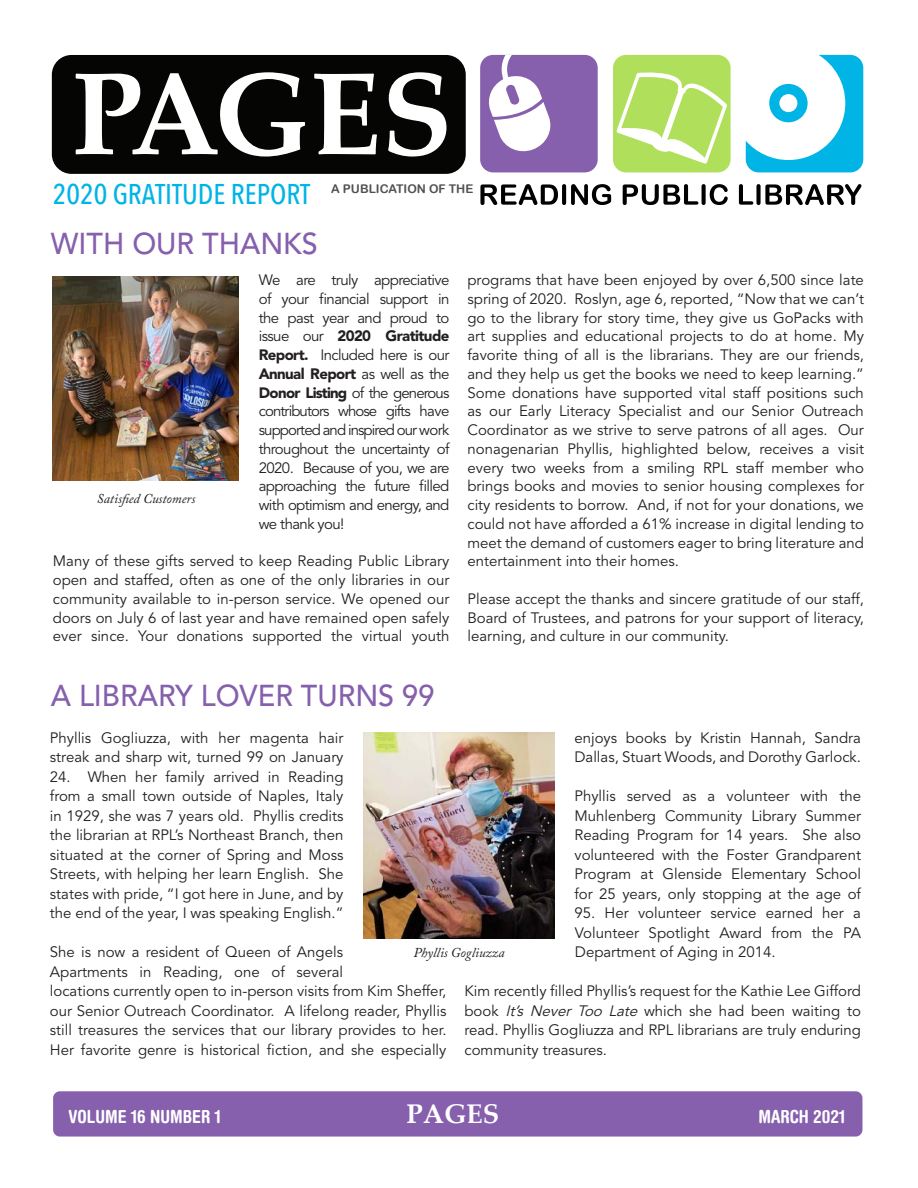
<style>
.page{position:relative;width:918px;height:1188px;background:#fff}
.page>*{position:absolute;margin:0;border:0;box-sizing:border-box;transform-origin:0 0}
.t1{font:500 30px "Avenir";color:#865fad;scale:.96 1}
.t2{font:500 28.5px "Avenir Next Condensed";color:#00b4e5}
.t3{font:700 27px "Palatino Linotype";color:#fff}
.t4{font:700 condensed 18px "Helvetica Rounded LT Std";color:#fff}
.t5{font:15px/18.8px "Avenir";color:#231f20;text-align:justify}
.t6{font:italic 13.5px "Adobe Caslon Pro";color:#231f20}
.t7{font:12px "Arial Rounded MT Bold";color:#515250}
.s1{font-weight:900}
.s2{font-style:italic}
</style>
<div class="page">
<div style="left:53px;top:1091px;width:809px;height:46px;background:#865fad;border-radius:7px"></div>
<div style="left:52px;top:55px;width:414px;height:119px;background:#050504;border-radius:20px"></div>
<svg style="left:76px;top:72px;width:370px;height:85px"></svg>
<svg style="left:746px;top:55px;width:117px;height:117px"></svg>
<div style="left:613px;top:55px;width:118px;height:117px;background:#b0df5c;border-radius:13px"></div>
<svg style="left:617px;top:72px;width:110px;height:92px"></svg>
<div style="left:779px;top:94px;width:18px;height:18px;background:#fff;border-radius:50%"></div>
<div style="left:480px;top:55px;width:118px;height:117px;background:#865fad;border-radius:13px"></div>
<svg style="left:486px;top:55px;width:65px;height:97px"></svg>
<svg style="left:480px;top:184px;width:131px;height:21px"></svg>
<svg style="left:623px;top:184px;width:105px;height:21px"></svg>
<svg style="left:739px;top:184px;width:122px;height:21px"></svg>
<img style="left:364px;top:732px;width:190px;height:207px">
<img style="left:52px;top:277px;width:186px;height:203px">
<p class="t2" style="left:53px;top:177px;width:259px">2020 GRATITUDE REPORT</p>
<p class="t7" style="left:331px;top:181px;width:144px">A PUBLICATION OF THE</p>
<p class="t1" style="left:51px;top:226px;width:280px">WITH OUR THANKS</p>
<p class="t5" style="left:259px;top:271px;width:192px">We are truly appreciative of your financial support in the past year and proud to issue our <span class="s1">2020 Gratitude Report.</span> Included here is our <span class="s1">Annual Report</span> as well as the <span class="s1">Donor Listing</span> of the generous contributors whose gifts have supported and inspired our work throughout the uncertainty of 2020. Because of you, we are approaching the future filled with optimism and energy, and we thank you!</p>
<p class="t5" style="left:53px;top:552px;width:398px">Many of these gifts served to keep Reading Public Library open and staffed, often as one of the only libraries in our community available to in-person service. We opened our doors on July 6 of last year and have remained open safely ever since. Your donations supported the virtual youth</p>
<p class="t6" style="left:97px;top:490px;width:100px">Satisfied Customers</p>
<p class="t1" style="left:51px;top:678px;width:401px">A LIBRARY LOVER TURNS 99</p>
<p class="t5" style="left:467px;top:271px;width:398px">programs that have been enjoyed by over 6,500 since late spring of 2020. Roslyn, age 6, reported, “Now that we can’t go to the library for story time, they give us GoPacks with art supplies and educational projects to do at home. My favorite thing of all is the librarians. They are our friends, and they help us get the books we need to keep learning.” Some donations have supported vital staff positions such as our Early Literacy Specialist and our Senior Outreach Coordinator as we strive to serve patrons of all ages. Our nonagenarian Phyllis, highlighted below, receives a visit every two weeks from a smiling RPL staff member who brings books and movies to senior housing complexes for city residents to borrow. And, if not for your donations, we could not have afforded a 61% increase in digital lending to meet the demand of customers eager to bring literature and entertainment into their homes.</p>
<p class="t5" style="left:467px;top:590px;width:398px">Please accept the thanks and sincere gratitude of our staff, Board of Trustees, and patrons for your support of literacy, learning, and culture in our community.</p>
<p class="t5" style="left:574px;top:728px;width:288px;line-height:19.5px">enjoys books by Kristin Hannah, Sandra<br>Dallas, Stuart Woods, and Dorothy Garlock.</p>
<p class="t5" style="left:574px;top:787px;width:288px;line-height:19.5px">Phyllis served as a volunteer with the Muhlenberg Community Library Summer Reading Program for 14 years. She also volunteered with the Foster Grandparent Program at Glenside Elementary School for 25 years, only stopping at the age of</p>
<p class="t5" style="left:574px;top:904px;width:288px;line-height:19.5px">95. Her volunteer service earned her a Volunteer Spotlight Award from the PA Department of Aging in 2014.</p>
<p class="t5" style="left:464px;top:982px;width:398px;line-height:19.5px">Kim recently filled Phyllis’s request for the Kathie Lee Gifford book <span class="s2">It’s Never Too Late</span> which she had been waiting to read. Phyllis Gogliuzza and RPL librarians are truly enduring community treasures.</p>
<p class="t5" style="left:50px;top:728px;width:295px;line-height:19.5px">Phyllis Gogliuzza, with her magenta hair streak and sharp wit, turned 99 on January</p>
<p class="t5" style="left:50px;top:767px;width:295px;line-height:19.5px">24. When her family arrived in Reading from a small town outside of Naples, Italy in 1929, she was 7 years old. Phyllis credits the librarian at RPL’s Northeast Branch, then situated at the corner of Spring and Moss Streets, with helping her learn English. She states with pride, “I got here in June, and by the end of the year, I was speaking English.”</p>
<p class="t5" style="left:50px;top:943px;width:398px;line-height:19.5px;text-align:left">She is now a resident of Queen of Angels<br>Apartments in Reading, one of several<br>locations currently open to in-person visits from Kim Sheffer, our Senior Outreach Coordinator. A lifelong reader, Phyllis still treasures the services that our library provides to her.<br>Her favorite genre is historical fiction, and she especially</p>
<p class="t6" style="left:413px;top:944px;width:93px">Phyllis Gogliuzza</p>
<p class="t4" style="left:69px;top:1106px;width:154px">VOLUME 16 NUMBER 1</p>
<p class="t3" style="left:407px;top:1095px;width:94px">PAGES</p>
<p class="t4" style="left:759px;top:1106px;width:88px">MARCH 2021</p>
</div>
